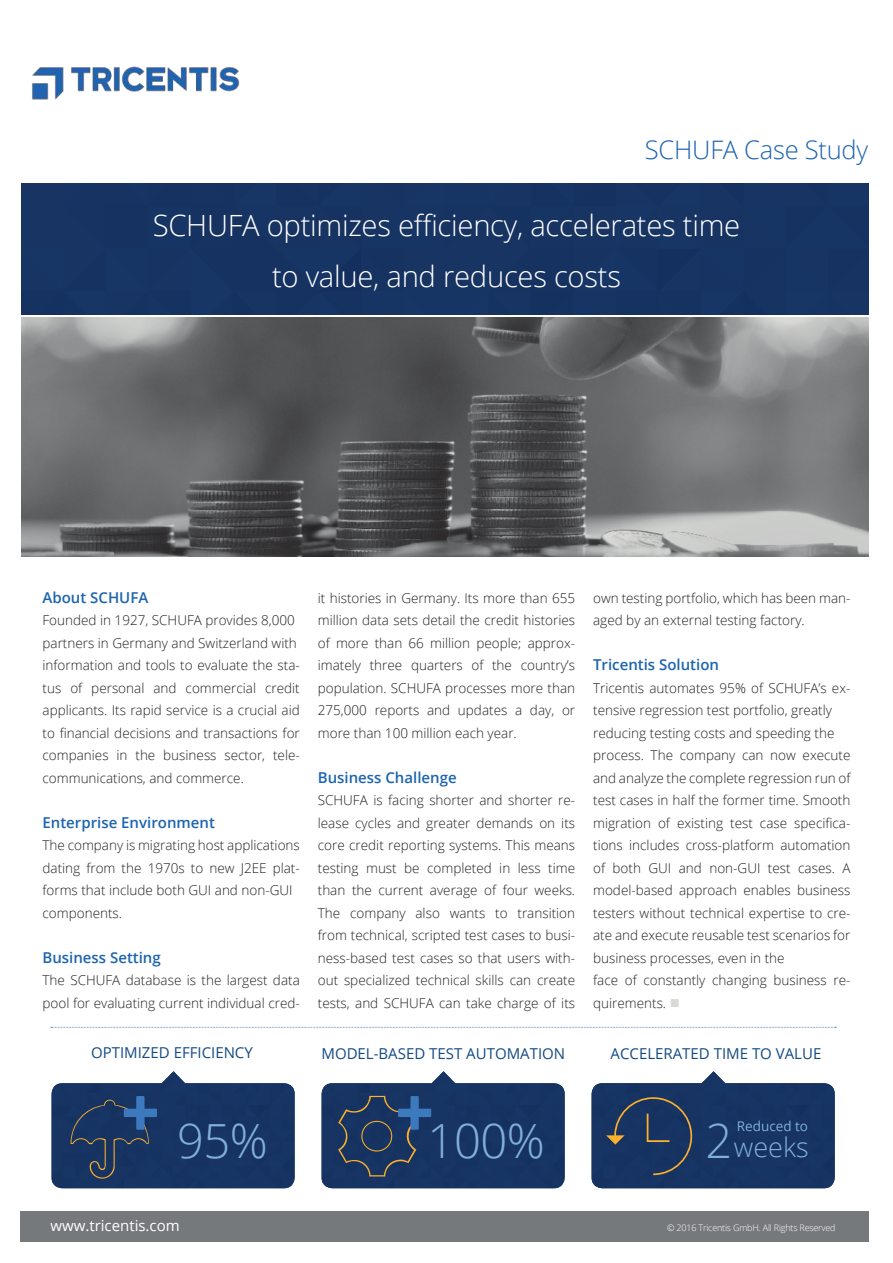
<style>
.page{position:relative;width:893px;height:1263px;background:#fff}
.page>*{position:absolute;margin:0;border:0;box-sizing:border-box;transform-origin:0 0}
.t1{font:300 47.1px "Open Sans";color:#80afde}
.t2{font:300 29.25px/51px "Open Sans";letter-spacing:-.01em;color:#fff;text-align:center}
.t3{font:300 27px "Open Sans";color:#80afde}
.t4{font:300 25.5px "Open Sans";letter-spacing:-.01em;color:#1c63af}
.t5{font:600 15px "Open Sans";color:#1c64af}
.t6{font:15px "Open Sans";color:#144b83}
.t7{font:15px "Open Sans";color:#fff}
.t8{font:300 13.5px/22.5px "Open Sans";color:#231f20}
.t9{font:13.5px "Open Sans";color:#80afde}
.t10{font:300 9px "Open Sans";letter-spacing:-.02em;color:#fff}
.s1{color:#d9d9d6}
.s2{font-size:47.1px}
</style>
<div class="page">
<img style="left:32px;top:66px;width:208px;height:34px">
<img style="left:52px;top:1071px;width:243px;height:117px">
<img style="left:592px;top:1071px;width:243px;height:117px">
<img style="left:322px;top:1071px;width:243px;height:117px">
<div style="left:21px;top:183px;width:847px;height:131px;background:#173462"></div>
<div style="left:20px;top:1212px;width:848px;height:30px;background:#76797b"></div>
<img style="left:21px;top:317px;width:847px;height:239px">
<svg style="left:51px;top:1027px;width:785px;height:1px"></svg>
<svg style="left:338px;top:1096px;width:93px;height:80px;background:#273f64"></svg>
<svg style="left:606px;top:1097px;width:86px;height:78px;background:#263c5d"></svg>
<svg style="left:71px;top:1096px;width:86px;height:82px;background:#223d65"></svg>
<h3 class="t4" style="left:645px;top:140px;width:225px">SCHUFA Case Study</h3>
<h2 class="t2" style="left:153px;top:199px;width:589px">SCHUFA optimizes efficiency, accelerates time to value, and reduces costs</h2>
<p class="t5" style="left:43px;top:591px;width:107px">About SCHUFA</p>
<p class="t8" style="left:43px;top:610px;width:259px">Founded in 1927, SCHUFA provides 8,000 partners in Germany and Switzerland with information and tools to evaluate the sta&shy;tus of personal and commercial credit applicants. Its rapid service is a crucial aid to financial decisions and transactions for companies in the business sector, tele&shy;communications, and commerce.</p>
<p class="t5" style="left:43px;top:816px;width:174px">Enterprise Environment</p>
<p class="t8" style="left:43px;top:835px;width:259px">The company is migrating host applications dating from the 1970s to new J2EE plat&shy;forms that include both GUI and non-GUI components.</p>
<p class="t5" style="left:43px;top:951px;width:120px">Business Setting</p>
<p class="t8" style="left:43px;top:970px;width:259px">The SCHUFA database is the largest data pool for evaluating current individual cred-</p>
<p class="t8" style="left:318px;top:588px;width:259px;text-align:justify">it histories in Germany. Its more than 655 million data sets detail the credit histories of more than 66 million people; approx&shy;imately three quarters of the country’s population. SCHUFA processes more than 275,000 reports and updates a day, or more than 100 million each year.</p>
<p class="t5" style="left:318px;top:771px;width:140px">Business Challenge</p>
<p class="t8" style="left:318px;top:790px;width:259px;text-align:justify">SCHUFA is facing shorter and shorter re&shy;lease cycles and greater demands on its core credit reporting systems. This means testing must be completed in less time than the current average of four weeks.<br>The company also wants to transition from technical, scripted test cases to busi&shy;ness-based test cases so that users with&shy;out specialized technical skills can create tests, and SCHUFA can take charge of its</p>
<p class="t8" style="left:593px;top:588px;width:259px">own testing portfolio, which has been man&shy;aged by an external testing factory.</p>
<p class="t5" style="left:593px;top:659px;width:127px">Tricentis Solution</p>
<p class="t8" style="left:593px;top:678px;width:259px">Tricentis automates 95% of SCHUFA’s ex&shy;tensive regression test portfolio, greatly reducing testing costs and speeding the process. The company can now execute and analyze the complete regression run of test cases in half the former time. Smooth migration of existing test case specifica&shy;tions includes cross-platform automation of both GUI and non-GUI test cases. A model-based approach enables business testers without technical expertise to cre&shy;ate and execute reusable test scenarios for business processes, even in the<br>face of constantly changing business re&shy;quirements. <span class="s1">■</span></p>
<p class="t6" style="left:91px;top:1044px;width:163px">OPTIMIZED EFFICIENCY</p>
<p class="t6" style="left:321px;top:1045px;width:245px">MODEL-BASED TEST AUTOMATION</p>
<p class="t6" style="left:611px;top:1045px;width:212px">ACCELERATED TIME TO VALUE</p>
<p class="t9" style="left:737px;top:1118px;width:73px">Reduced to</p>
<h1 class="t1" style="left:177px;top:1122px;width:92px">95%</h1>
<h1 class="t1" style="left:428px;top:1122px;width:119px">100%</h1>
<h3 class="t3" style="left:705px;top:1136px;width:105px"><span class="s2">2</span>weeks</h3>
<p class="t7" style="left:50px;top:1217px;width:131px">www.tricentis.com</p>
<p class="t10" style="left:667px;top:1224px;width:170px">© 2016 Tricentis GmbH. All Rights Reserved</p>
</div>
